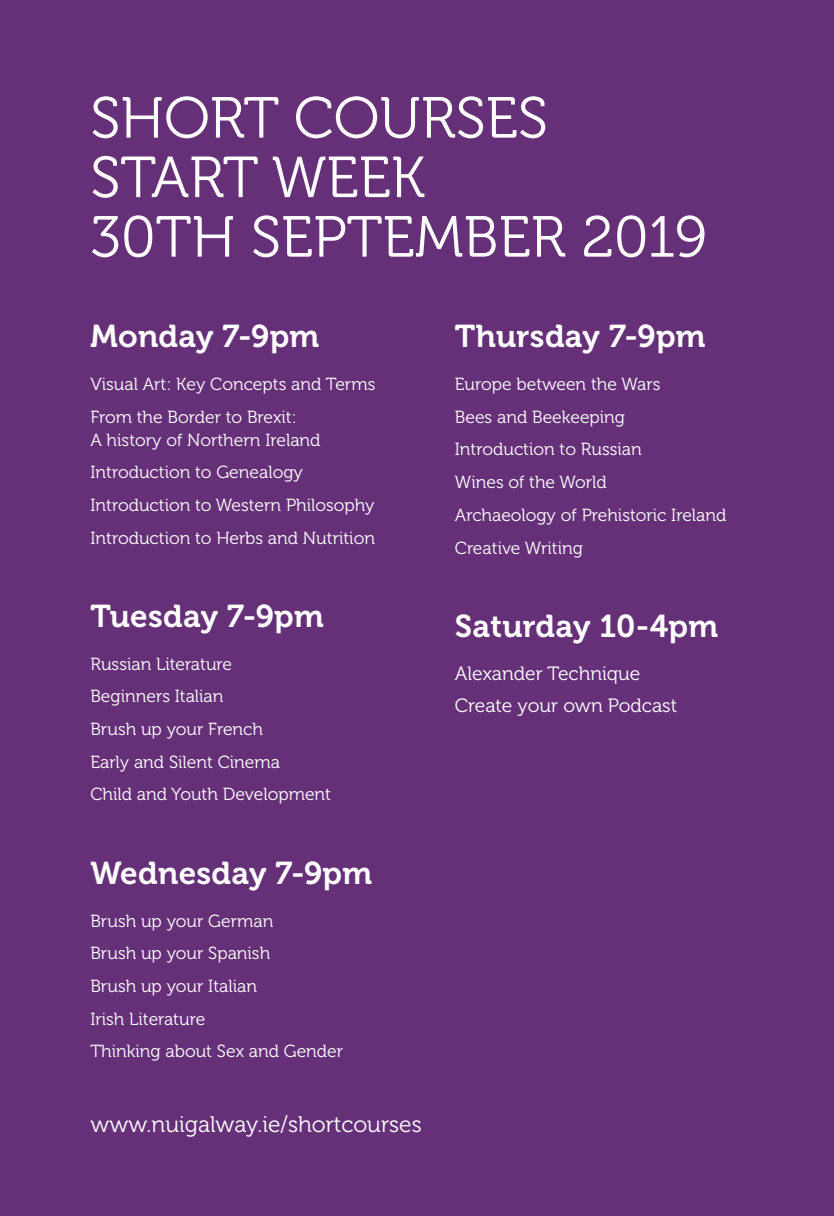
<style>
.page{position:relative;width:834px;height:1216px;background:#fff}
.page>*{position:absolute;margin:0;border:0;box-sizing:border-box;transform-origin:0 0}
.t1{font:1780.1px "Museo 700";color:#fff}
.t2{font:57.75px/59.5px "Museo 300";color:#fff}
.t3{font:31.5px "Museo 700";letter-spacing:.01em;color:#fff}
.t4{font:22.75px "Museo 300";color:#fff}
.t5{font:19.25px/32.7px "Museo 300";color:#fff}
.t6{font:17.5px/32.7px "Museo 300";color:#fff}
</style>
<div class="page">
<div style="left:0;top:0;width:833px;height:1215px;background:#663079"></div>
<h1 class="t1" style="left:-17px;top:-350px;width:1201px">A</h1>
<h2 class="t2" style="left:90px;top:89px;width:618px">SHORT COURSES<br>START WEEK<br>30TH SEPTEMBER 2019</h2>
<h3 class="t3" style="left:90px;top:319px;width:230px">Monday 7-9pm</h3>
<p class="t6" style="left:90px;top:368px;width:286px">Visual Art: Key Concepts and Terms<br>From the Border to Brexit:</p>
<p class="t6" style="left:90px;top:423px;width:286px">A history of Northern Ireland<br>Introduction to Genealogy<br>Introduction to Western Philosophy<br>Introduction to Herbs and Nutrition</p>
<h3 class="t3" style="left:455px;top:319px;width:252px">Thursday 7-9pm</h3>
<p class="t6" style="left:455px;top:368px;width:273px">Europe between the Wars<br>Bees and Beekeeping<br>Introduction to Russian<br>Wines of the World<br>Archaeology of Prehistoric Ireland<br>Creative Writing</p>
<h3 class="t3" style="left:90px;top:598px;width:235px">Tuesday 7-9pm</h3>
<p class="t6" style="left:90px;top:647px;width:242px">Russian Literature<br>Beginners Italian<br>Brush up your French<br>Early and Silent Cinema<br>Child and Youth Development</p>
<h3 class="t3" style="left:455px;top:608px;width:265px">Saturday 10-4pm</h3>
<p class="t5" style="left:455px;top:657px;width:224px">Alexander Technique<br>Create your own Podcast</p>
<h3 class="t3" style="left:90px;top:855px;width:283px">Wednesday 7-9pm</h3>
<p class="t6" style="left:90px;top:904px;width:254px">Brush up your German<br>Brush up your Spanish<br>Brush up your Italian<br>Irish Literature<br>Thinking about Sex and Gender</p>
<h3 class="t4" style="left:91px;top:1111px;width:332px">www.nuigalway.ie/shortcourses</h3>
</div>
